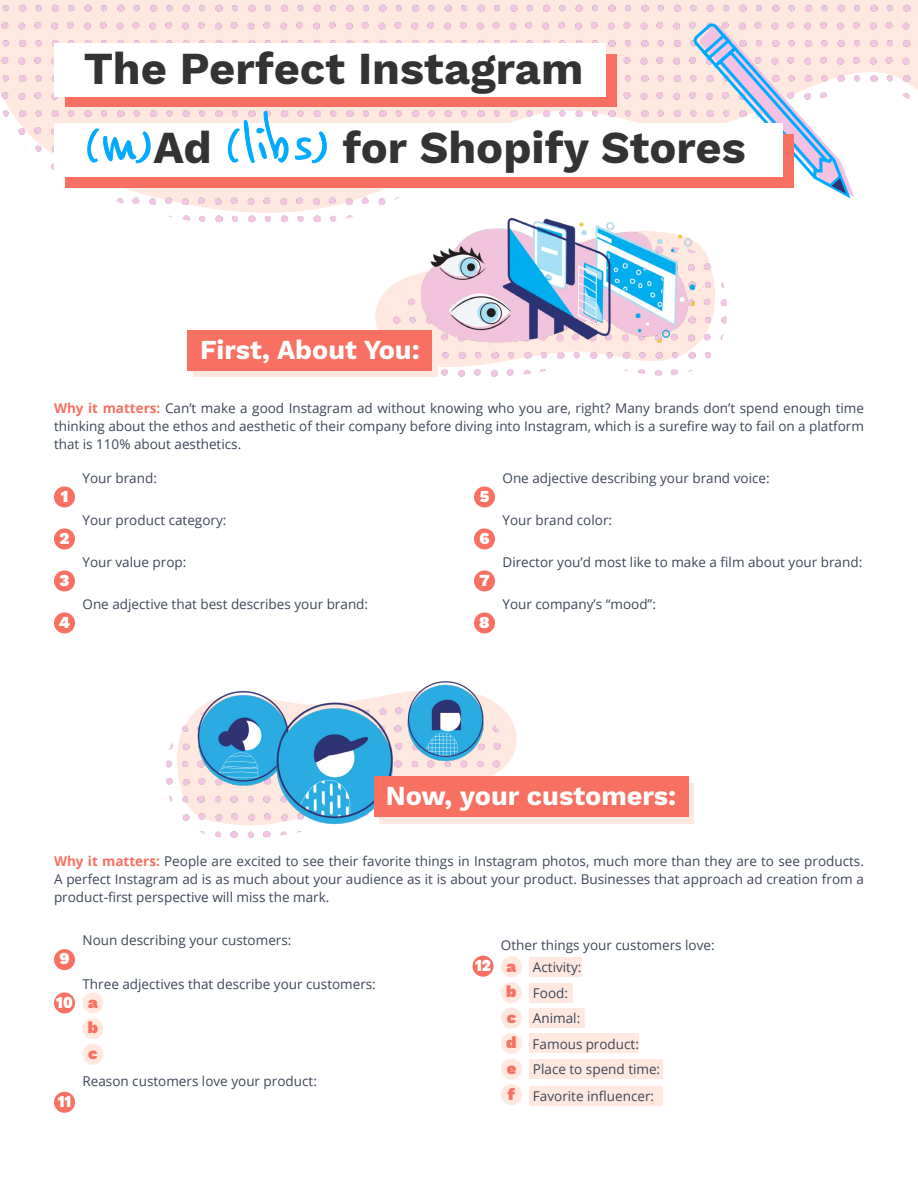
<style>
.page{position:relative;width:918px;height:1188px;background:#fff}
.page>*{position:absolute;margin:0;border:0;box-sizing:border-box;transform-origin:0 0}
.t1{font:700 45px/79.5px "Work Sans";color:#333}
.t2{font:700 27px "Work Sans";color:#fff}
.t3{font:900 16.5px "Work Sans";color:#fff}
.t4{font:900 16.5px "Work Sans";color:#f77061}
.t5{font:900 16.5px "Work Sans";color:#fff;scale:.9 1}
.t6{font:13.5px/25.7px "Open Sans";color:#3d4759;text-align:justify}
.s1{font-family:"Reenie Beanie";font-weight:400;font-size:72px;color:#00abff}
.s2{font-weight:700;color:#f77061}
</style>
<div class="page">
<svg style="left:375px;top:241px;width:325px;height:89px"></svg>
<svg style="left:509px;top:717px;width:14px;height:107px"></svg>
<img style="left:384px;top:246px;width:343px;height:131px">
<img style="left:166px;top:707px;width:343px;height:131px">
<img style="left:422px;top:230px;width:272px;height:112px">
<img style="left:0;top:0;width:916px;height:230px">
<svg style="left:690px;top:20px;width:164px;height:182px"></svg>
<div style="left:65px;top:55px;width:552px;height:52px;background:#f77061"></div>
<div style="left:65px;top:134px;width:729px;height:54px;background:#f77061"></div>
<div style="left:54px;top:43px;width:552px;height:54px;background:#fff"></div>
<div style="left:54px;top:123px;width:729px;height:54px;background:#fff"></div>
<div style="left:54px;top:486px;width:21px;height:21px;background:#f77061;border-radius:50%"></div>
<div style="left:54px;top:528px;width:21px;height:21px;background:#f77061;border-radius:50%"></div>
<div style="left:54px;top:570px;width:21px;height:21px;background:#f77061;border-radius:50%"></div>
<div style="left:54px;top:612px;width:21px;height:21px;background:#f77061;border-radius:50%"></div>
<div style="left:474px;top:486px;width:21px;height:21px;background:#f77061;border-radius:50%"></div>
<div style="left:474px;top:528px;width:21px;height:21px;background:#f77061;border-radius:50%"></div>
<div style="left:474px;top:570px;width:21px;height:21px;background:#f77061;border-radius:50%"></div>
<div style="left:474px;top:612px;width:21px;height:21px;background:#f77061;border-radius:50%"></div>
<div style="left:193px;top:337px;width:245px;height:40px;background:#ffe8e0"></div>
<div style="left:188px;top:330px;width:244px;height:40px;background:#f77061"></div>
<div style="left:54px;top:949px;width:21px;height:21px;background:#f77061;border-radius:50%"></div>
<img style="left:184px;top:690px;width:76px;height:115px">
<img style="left:409px;top:681px;width:92px;height:86px">
<img style="left:260px;top:692px;width:149px;height:140px">
<div style="left:379px;top:783px;width:315px;height:40px;background:#ffe8e0"></div>
<div style="left:374px;top:777px;width:315px;height:40px;background:#f77061"></div>
<div style="left:54px;top:992px;width:21px;height:21px;background:#f77061;border-radius:50%"></div>
<div style="left:54px;top:1092px;width:21px;height:21px;background:#f77061;border-radius:50%"></div>
<div style="left:472px;top:956px;width:22px;height:21px;background:#f77061;border-radius:50%"></div>
<div style="left:82px;top:992px;width:22px;height:21px;background:#ffe8e0;border-radius:50%"></div>
<div style="left:501px;top:956px;width:21px;height:21px;background:#ffe8e0;border-radius:50%"></div>
<div style="left:501px;top:1033px;width:21px;height:21px;background:#ffe8e0;border-radius:50%"></div>
<div style="left:82px;top:1018px;width:22px;height:21px;background:#ffe8e0;border-radius:50%"></div>
<div style="left:501px;top:982px;width:21px;height:21px;background:#ffe8e0;border-radius:50%"></div>
<div style="left:501px;top:1059px;width:21px;height:21px;background:#ffe8e0;border-radius:50%"></div>
<div style="left:82px;top:1044px;width:22px;height:21px;background:#ffe8e0;border-radius:50%"></div>
<div style="left:501px;top:1008px;width:21px;height:21px;background:#ffe8e0;border-radius:50%"></div>
<div style="left:501px;top:1084px;width:21px;height:21px;background:#ffe8e0;border-radius:50%"></div>
<div style="left:529px;top:984px;width:44px;height:19px;background:#ffe8e0"></div>
<div style="left:529px;top:1008px;width:56px;height:20px;background:#ffe8e0"></div>
<div style="left:529px;top:1034px;width:110px;height:19px;background:#ffe8e0"></div>
<div style="left:529px;top:1060px;width:134px;height:19px;background:#ffe8e0"></div>
<div style="left:529px;top:1086px;width:134px;height:19px;background:#ffe8e0"></div>
<div style="left:529px;top:957px;width:53px;height:20px;background:#ffe8e0"></div>
<h1 class="t1" style="left:84px;top:31px;width:663px">The Perfect Instagram<br><span class="s1">(m)</span>Ad <span class="s1">(libs)</span> for Shopify Stores</h1>
<h2 class="t2" style="left:200px;top:334px;width:221px">First, About You:</h2>
<p class="t6" style="left:54px;top:398px;width:812px;line-height:18px"><span class="s2">Why it matters:</span> Can’t make a good Instagram ad without knowing who you are, right? Many brands don’t spend enough time thinking about the ethos and aesthetic of their company before diving into Instagram, which is a surefire way to fail on a platform that is 110% about aesthetics.</p>
<p class="t3" style="left:61px;top:487px;width:9px">1</p>
<p class="t3" style="left:60px;top:529px;width:11px">2</p>
<p class="t3" style="left:60px;top:571px;width:11px">3</p>
<p class="t3" style="left:59px;top:613px;width:13px">4</p>
<p class="t6" style="left:82px;top:465px;width:76px">Your brand:</p>
<p class="t6" style="left:82px;top:507px;width:145px">Your product category:</p>
<p class="t6" style="left:82px;top:549px;width:105px">Your value prop:</p>
<p class="t6" style="left:82px;top:591px;width:287px">One adjective that best describes your brand:</p>
<p class="t3" style="left:480px;top:487px;width:11px">5</p>
<p class="t3" style="left:479px;top:529px;width:12px">6</p>
<p class="t3" style="left:479px;top:571px;width:12px">7</p>
<p class="t3" style="left:479px;top:613px;width:12px">8</p>
<p class="t6" style="left:502px;top:465px;width:269px">One adjective describing your brand voice:</p>
<p class="t6" style="left:502px;top:507px;width:111px">Your brand color:</p>
<p class="t6" style="left:502px;top:549px;width:361px">Director you’d most like to make a film about your brand:</p>
<p class="t6" style="left:502px;top:591px;width:155px">Your company’s “mood”:</p>
<h2 class="t2" style="left:386px;top:780px;width:292px">Now, your customers:</h2>
<p class="t6" style="left:54px;top:852px;width:812px;line-height:18px"><span class="s2">Why it matters:</span> People are excited to see their favorite things in Instagram photos, much more than they are to see products.<br>A perfect Instagram ad is as much about your audience as it is about your product. Businesses that approach ad creation from a product-first perspective will miss the mark.</p>
<p class="t3" style="left:59px;top:949px;width:12px">9</p>
<p class="t5" style="left:56px;top:993px;width:20px">10</p>
<p class="t5" style="left:58px;top:1092px;width:17px">11</p>
<p class="t6" style="left:82px;top:927px;width:210px">Noun describing your customers:</p>
<p class="t6" style="left:82px;top:971px;width:295px">Three adjectives that describe your customers:</p>
<p class="t4" style="left:88px;top:993px;width:11px">a</p>
<p class="t4" style="left:88px;top:1018px;width:12px">b</p>
<p class="t4" style="left:88px;top:1044px;width:11px">c</p>
<p class="t6" style="left:82px;top:1068px;width:236px">Reason customers love your product:</p>
<p class="t5" style="left:475px;top:956px;width:19px">12</p>
<p class="t6" style="left:501px;top:932px;width:215px">Other things your customers love:</p>
<p class="t4" style="left:507px;top:957px;width:11px">a</p>
<p class="t4" style="left:506px;top:982px;width:12px">b</p>
<p class="t4" style="left:507px;top:1008px;width:11px">c</p>
<p class="t4" style="left:506px;top:1033px;width:12px">d</p>
<p class="t4" style="left:507px;top:1059px;width:11px">e</p>
<p class="t4" style="left:508px;top:1085px;width:9px">f</p>
<p class="t6" style="left:533px;top:954px;width:50px">Activity:</p>
<p class="t6" style="left:533px;top:980px;width:129px;text-align:left">Food:<br>Animal:<br>Famous product:<br>Place to spend time:<br>Favorite influencer:</p>
</div>
